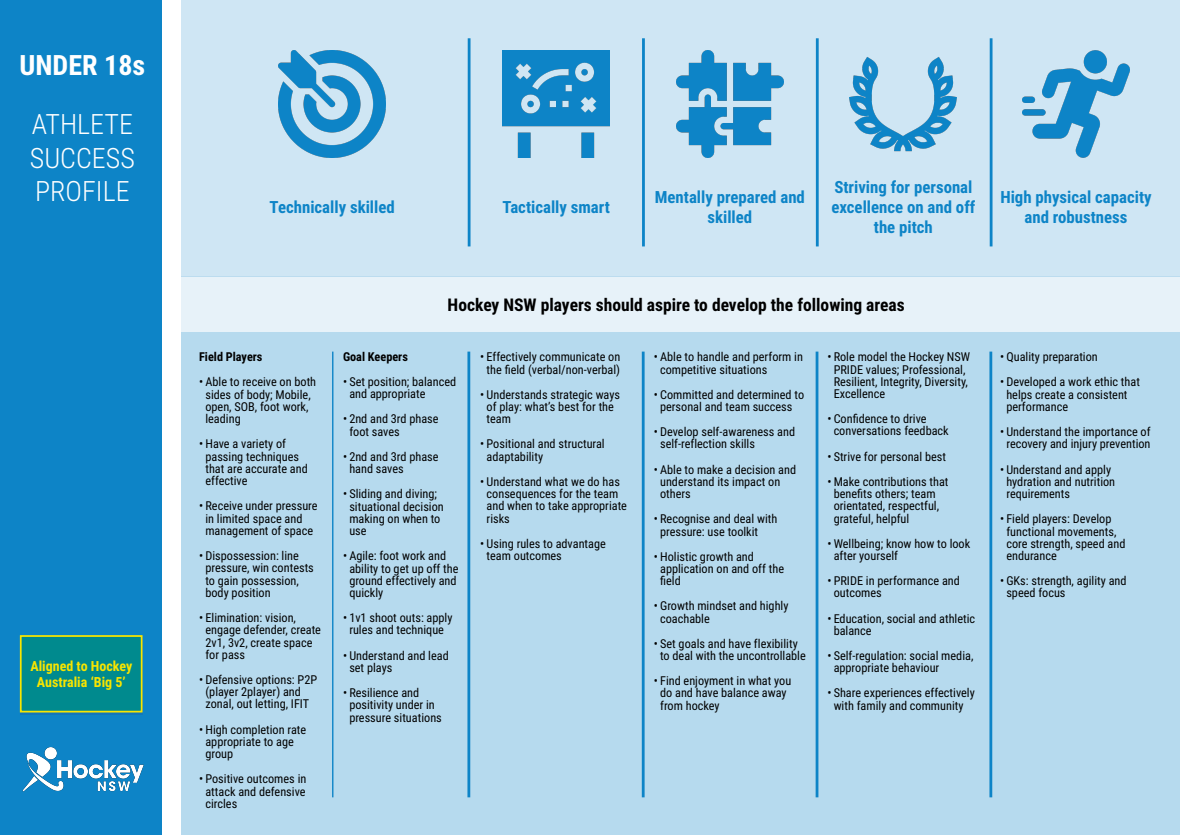
<style>
.page{position:relative;width:1180px;height:835px;background:#fff}
.page>*{position:absolute;margin:0;border:0;box-sizing:border-box;transform-origin:0 0}
.t1{font:300 28px/33.6px "Roboto Condensed";color:#fff;text-align:justify}
.t2{font:700 28px "Roboto Condensed";color:#fff}
.t3{font:700 17.5px "Roboto Condensed";color:#000}
.t4{font:700 16.8px/20.2px "Roboto Condensed";color:#0d84c7;text-align:center}
.t5{font:700 14px/16.8px "Roboto Condensed";color:#f8e500;text-align:center}
.t6{font:12.25px/12.2px "Roboto Condensed";color:#000}
.t7{font:700 12.25px "Roboto Condensed";color:#000}
</style>
<div class="page">
<div style="left:0;top:0;width:162px;height:834px;background:#0d84c7"></div>
<div style="left:181px;top:276px;width:999px;height:56px;background:#e7f2f9"></div>
<div style="left:181px;top:332px;width:999px;height:502px;background:#b6daee"></div>
<div style="left:181px;top:0;width:999px;height:276px;background:#cfe6f4"></div>
<hr style="left:332px;top:351px;width:1px;height:446px;background:#0d84c7">
<hr style="left:467px;top:351px;width:3px;height:446px;background:#0d84c7">
<hr style="left:642px;top:351px;width:2px;height:446px;background:#0d84c7">
<hr style="left:815px;top:351px;width:3px;height:446px;background:#0d84c7">
<hr style="left:989px;top:351px;width:3px;height:446px;background:#0d84c7">
<hr style="left:468px;top:38px;width:2px;height:208px;background:#0d84c7">
<hr style="left:642px;top:38px;width:3px;height:208px;background:#0d84c7">
<hr style="left:816px;top:38px;width:2px;height:208px;background:#0d84c7">
<hr style="left:989px;top:38px;width:3px;height:208px;background:#0d84c7">
<img style="left:1022px;top:50px;width:107px;height:107px">
<img style="left:850px;top:57px;width:107px;height:95px">
<img style="left:676px;top:50px;width:107px;height:107px">
<img style="left:503px;top:50px;width:107px;height:107px">
<img style="left:279px;top:50px;width:107px;height:107px">
<img style="left:22px;top:747px;width:122px;height:45px">
<div style="left:20px;top:637px;width:123px;height:77px;background:#87af5b"></div>
<div style="left:20px;top:635px;width:123px;height:77px;background:#008a8e;border:2px solid #f8e500"></div>
<h1 class="t2" style="left:20px;top:45px;width:127px">UNDER 18s</h1>
<h1 class="t1" style="left:30px;top:106px;width:106px">ATHLETE SUCCESS PROFILE</h1>
<p class="t5" style="left:30px;top:656px;width:103px">Aligned to Hockey<br>Australia ‘Big 5’</p>
<h3 class="t4" style="left:270px;top:196px;width:127px">Technically skilled</h3>
<h3 class="t4" style="left:502px;top:196px;width:109px">Tactically smart</h3>
<h3 class="t4" style="left:655px;top:186px;width:152px">Mentally prepared and skilled</h3>
<h3 class="t4" style="left:831px;top:176px;width:145px">Striving for personal excellence on and off the pitch</h3>
<h3 class="t4" style="left:1000px;top:186px;width:153px">High physical capacity and robustness</h3>
<p class="t7" style="left:199px;top:348px;width:65px">Field Players</p>
<p class="t6" style="left:205px;top:375px;width:112px;text-indent:-6px">• Able to receive on both sides of body; Mobile, open, SOB, foot work, leading</p>
<p class="t6" style="left:205px;top:437px;width:104px;text-indent:-6px">• Have a variety of passing techniques that are accurate and effective</p>
<p class="t6" style="left:205px;top:499px;width:114px;text-indent:-6px">• Receive under pressure in limited space and management of space</p>
<p class="t6" style="left:205px;top:549px;width:110px;text-indent:-6px">• Dispossession: line pressure, win contests to gain possession, body position</p>
<p class="t6" style="left:205px;top:611px;width:117px;text-indent:-6px">• Elimination: vision, engage defender, create<br>2v1, 3v2, create space for pass</p>
<p class="t6" style="left:205px;top:673px;width:113px;text-indent:-6px">• Defensive options: P2P (player 2player) and zonal, out letting, IFIT</p>
<p class="t6" style="left:205px;top:722px;width:102px;text-indent:-6px">• High completion rate appropriate to age group</p>
<p class="t6" style="left:205px;top:772px;width:102px;text-align:justify;text-indent:-6px">• Positive outcomes in attack and defensive circles</p>
<h2 class="t3" style="left:448px;top:292px;width:458px">Hockey NSW players should aspire to develop the following areas</h2>
<p class="t7" style="left:343px;top:348px;width:66px">Goal Keepers</p>
<p class="t6" style="left:349px;top:375px;width:108px;text-indent:-6px">• Set position; balanced and appropriate</p>
<p class="t6" style="left:349px;top:412px;width:91px;text-indent:-6px">• 2nd and 3rd phase foot saves</p>
<p class="t6" style="left:349px;top:450px;width:91px;text-indent:-6px">• 2nd and 3rd phase hand saves</p>
<p class="t6" style="left:349px;top:487px;width:96px;text-indent:-6px">• Sliding and diving; situational decision making on when to use</p>
<p class="t6" style="left:349px;top:549px;width:111px;text-indent:-6px">• Agile: foot work and ability to get up off the ground effectively and quickly</p>
<p class="t6" style="left:343px;top:611px;width:111px;text-align:center">• 1v1 shoot outs: apply rules and technique</p>
<p class="t6" style="left:349px;top:648px;width:101px;text-indent:-6px">• Understand and lead set plays</p>
<p class="t6" style="left:349px;top:686px;width:94px;text-indent:-6px">• Resilience and positivity under in pressure situations</p>
<p class="t6" style="left:480px;top:350px;width:141px;text-align:center">• Effectively communicate on the field (verbal/non-verbal)</p>
<p class="t6" style="left:486px;top:388px;width:135px;text-indent:-6px">• Understands strategic ways of play: what’s best for the team</p>
<p class="t6" style="left:486px;top:437px;width:120px;text-indent:-6px">• Positional and structural adaptability</p>
<p class="t6" style="left:486px;top:475px;width:142px;text-indent:-6px">• Understand what we do has consequences for the team and when to take appropriate risks</p>
<p class="t6" style="left:486px;top:536px;width:121px;text-indent:-6px">• Using rules to advantage team outcomes</p>
<p class="t6" style="left:660px;top:350px;width:144px;text-indent:-6px">• Able to handle and perform in competitive situations</p>
<p class="t6" style="left:654px;top:387px;width:152px;text-align:center">• Committed and determined to personal and team success</p>
<p class="t6" style="left:660px;top:425px;width:136px;text-indent:-6px">• Develop self-awareness and self-reflection skills</p>
<p class="t6" style="left:660px;top:462px;width:138px;text-indent:-6px">• Able to make a decision and understand its impact on others</p>
<p class="t6" style="left:660px;top:512px;width:119px;text-indent:-6px">• Recognise and deal with pressure: use toolkit</p>
<p class="t6" style="left:660px;top:549px;width:125px;text-indent:-6px">• Holistic growth and application on and off the field</p>
<p class="t6" style="left:660px;top:599px;width:130px;text-indent:-6px">• Growth mindset and highly coachable</p>
<p class="t6" style="left:660px;top:636px;width:147px;text-indent:-6px">• Set goals and have flexibility to deal with the uncontrollable</p>
<p class="t6" style="left:660px;top:674px;width:133px;text-indent:-6px">• Find enjoyment in what you do and have balance away from hockey</p>
<p class="t6" style="left:833px;top:350px;width:138px;text-indent:-6px">• Role model the Hockey NSW<br>PRIDE values; Professional,<br>Resilient, Integrity, Diversity,<br>Excellence</p>
<p class="t6" style="left:833px;top:412px;width:117px;text-indent:-6px">• Confidence to drive conversations feedback</p>
<p class="t6" style="left:827px;top:449px;width:120px">• Strive for personal best</p>
<p class="t6" style="left:833px;top:475px;width:116px;text-indent:-6px">• Make contributions that benefits others; team orientated, respectful, grateful, helpful</p>
<p class="t6" style="left:833px;top:536px;width:138px;text-indent:-6px">• Wellbeing; know how to look after yourself</p>
<p class="t6" style="left:833px;top:574px;width:128px;text-indent:-6px">• PRIDE in performance and outcomes</p>
<p class="t6" style="left:833px;top:611px;width:143px;text-indent:-6px">• Education, social and athletic balance</p>
<p class="t6" style="left:833px;top:649px;width:141px;text-indent:-6px">• Self-regulation: social media, appropriate behaviour</p>
<p class="t6" style="left:827px;top:686px;width:149px;text-align:center">• Share experiences effectively with family and community</p>
<p class="t6" style="left:1000px;top:350px;width:99px">• Quality preparation</p>
<p class="t6" style="left:1006px;top:375px;width:135px;text-indent:-6px">• Developed a work ethic that helps create a consistent performance</p>
<p class="t6" style="left:1000px;top:425px;width:152px;text-align:center">• Understand the importance of recovery and injury prevention</p>
<p class="t6" style="left:1006px;top:462px;width:110px;text-indent:-6px">• Understand and apply hydration and nutrition requirements</p>
<p class="t6" style="left:1006px;top:512px;width:121px;text-indent:-6px">• Field players: Develop functional movements, core strength, speed and endurance</p>
<p class="t6" style="left:1006px;top:574px;width:122px;text-indent:-6px">• GKs: strength, agility and speed focus</p>
</div>
